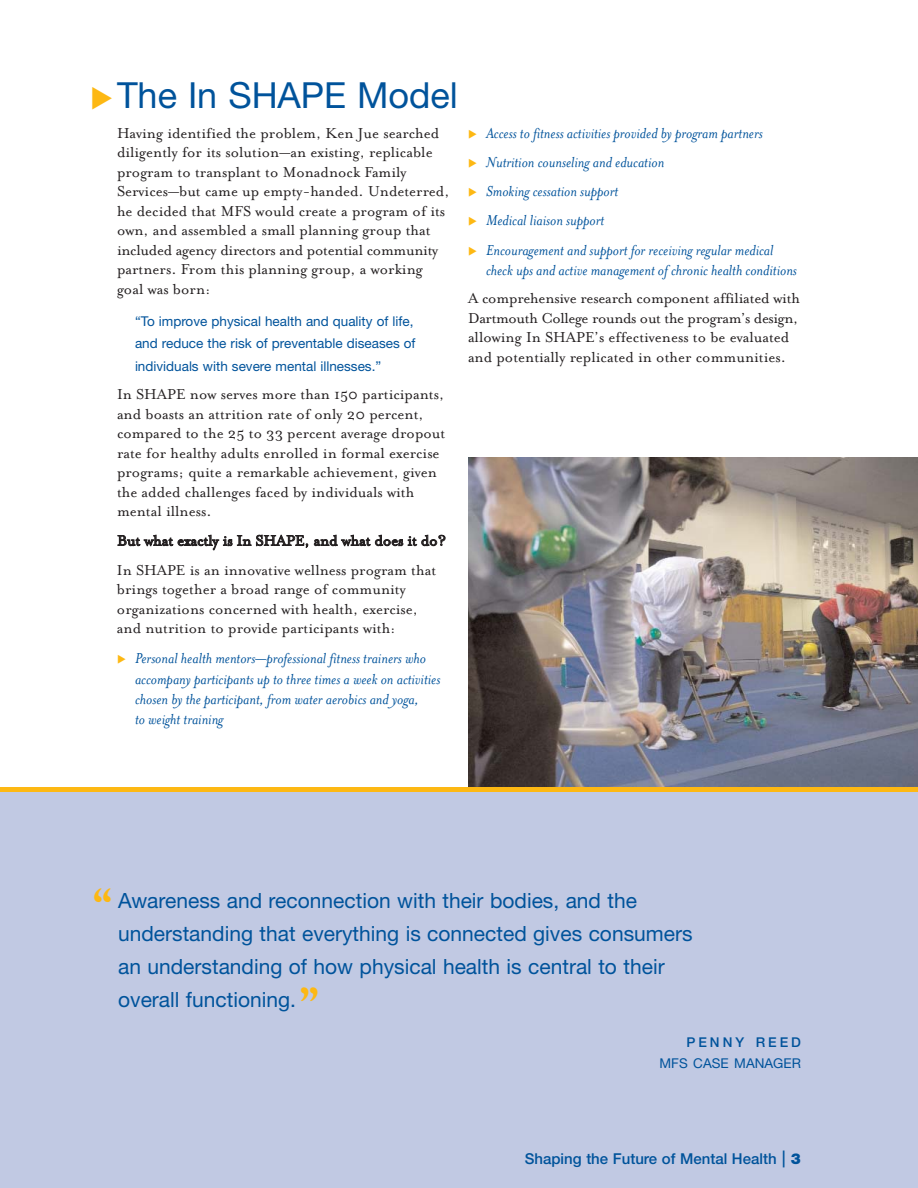
<style>
.page{position:relative;width:918px;height:1188px;background:#fff}
.page>*{position:absolute;margin:0;border:0;box-sizing:border-box;transform-origin:0 0}
.t1{font:700 48px "Adobe Caslon";color:#fdb813}
.t2{font:36px "Helvetica Neue";color:#00539b}
.t3{font:21px/33px "Helvetica Neue";color:#00539b}
.t4{font:16.5px/19.5px "Mrs Eaves Roman";color:#231f20}
.t5{font:italic 16.5px/29.2px "Mrs Eaves";color:#00539b}
.t6{font:500 15px "Helvetica Neue";color:#00539b}
.t7{font:13.5px/22.5px "Helvetica Neue";color:#00539b}
.t8{font:500 13.5px "Helvetica Neue";letter-spacing:.22em;color:#00539b}
.s1{font-size:22.5px}
.s2{font-weight:900}
</style>
<div class="page">
<img style="left:468px;top:458px;width:450px;height:330px">
<div style="left:0;top:792px;width:918px;height:396px;background:#c1c9e3"></div>
<hr style="left:0;top:788px;width:918px;height:4px;background:#fdb813">
<h2 class="t2" style="left:117px;top:82px;width:342px">The In SHAPE Model</h2>
<p class="t4" style="left:117px;top:122px;width:334px">Having identified the problem, Ken Jue searched diligently for its solution—an existing, replicable program to transplant to Monadnock Family Services—but came up empty-handed. Undeterred, he decided that MFS would create a program of its own, and assembled a small planning group that included agency directors and potential community partners. From this planning group, a working goal was born:</p>
<p class="t7" style="left:135px;top:311px;width:282px">“To improve physical health and quality of life, and reduce the risk of preventable diseases of individuals with severe mental illnesses.”</p>
<p class="t4" style="left:117px;top:384px;width:330px">In SHAPE now serves more than 150 participants, and boasts an attrition rate of only 20 percent, compared to the 25 to 33 percent average dropout rate for healthy adults enrolled in formal exercise programs; quite a remarkable achievement, given the added challenges faced by individuals with mental illness.</p>
<p class="t4" style="left:117px;top:525px;width:330px;line-height:29.5px">But what exactly is In SHAPE, and what does it do?<br>In SHAPE is an innovative wellness program that</p>
<p class="t4" style="left:117px;top:579px;width:303px">brings together a broad range of community organizations concerned with health, exercise, and nutrition to provide participants with:</p>
<p class="t5" style="left:135px;top:648px;width:307px;line-height:20.2px">Personal health mentors—professional fitness trainers who accompany participants up to three times a week on activities chosen by the participant, from water aerobics and yoga,<br>to weight training</p>
<p class="t5" style="left:486px;top:117px;width:289px">Access to fitness activities provided by program partners Nutrition counseling and education<br>Smoking cessation support<br>Medical liaison support<br>Encouragement and support for receiving regular medical</p>
<p class="t5" style="left:486px;top:255px;width:312px">check ups and active management of chronic health conditions</p>
<p class="t4" style="left:468px;top:288px;width:334px">A comprehensive research component affiliated with Dartmouth College rounds out the program’s design, allowing In SHAPE’s effectiveness to be evaluated and potentially replicated in other communities.</p>
<h1 class="t1" style="left:93px;top:887px;width:21px">“</h1>
<p class="t3" style="left:118px;top:886px;width:576px">Awareness and reconnection with their bodies, and the understanding that everything is connected gives consumers an understanding of how physical health is central to their overall functioning.</p>
<h1 class="t1" style="left:300px;top:986px;width:21px">”</h1>
<p class="t8" style="left:686px;top:1038px;width:116px">PENNY REED</p>
<p class="t7" style="left:660px;top:1053px;width:143px">MFS CASE MANAGER</p>
<p class="t6" style="left:525px;top:1153px;width:278px">Shaping the Future of Mental Health <span class="s1">|</span> <span class="s2">3</span></p>
</div>
